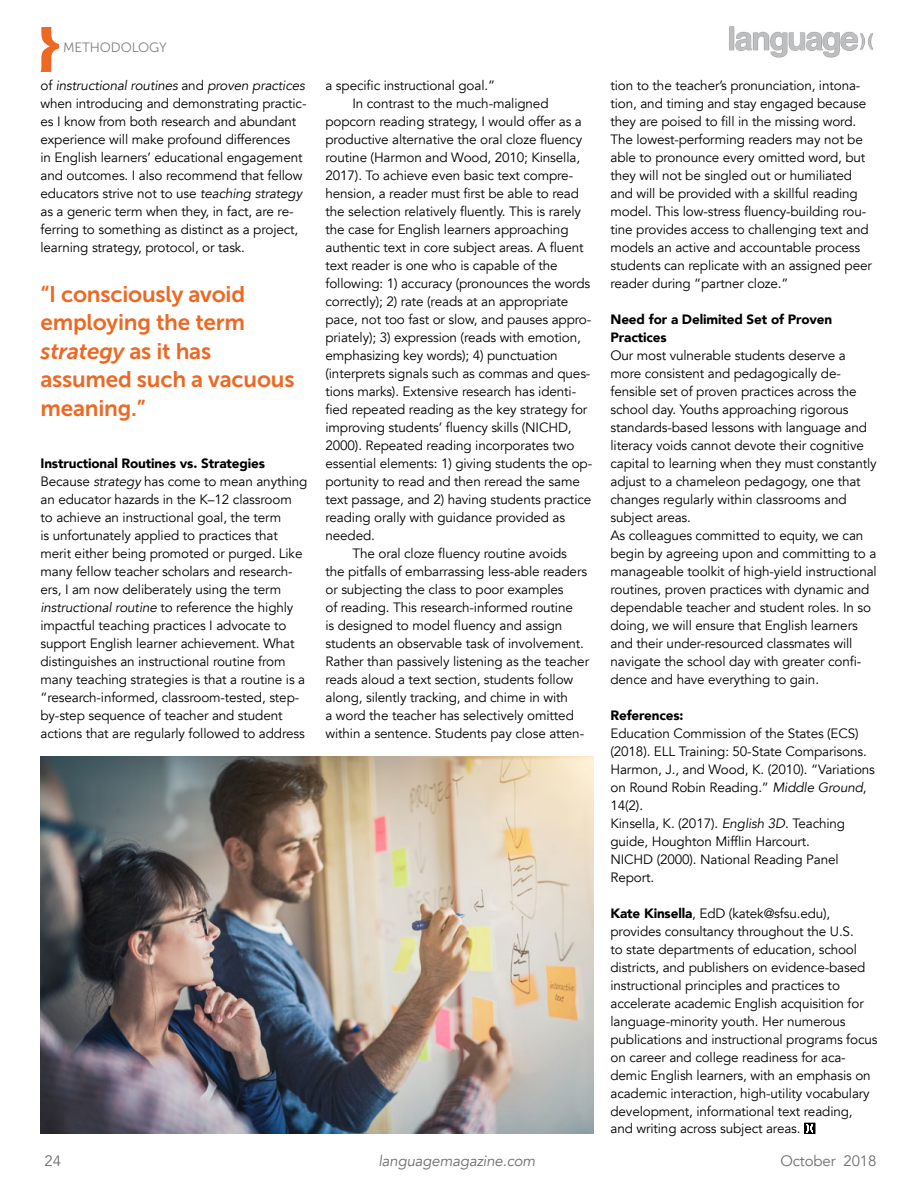
<style>
.page{position:relative;width:918px;height:1188px;background:#fff}
.page>*{position:absolute;margin:0;border:0;box-sizing:border-box;transform-origin:0 0}
.t1{font:22.5px/28.5px "Museo Sans 700";letter-spacing:-.01em;color:#ed6923}
.t2{font:italic 15px "Avenir";letter-spacing:-.01em;color:#6d6e71}
.t3{font:15px "Avenir";letter-spacing:-.01em;color:#6d6e71}
.t4{font:13.5px/18px "Avenir";letter-spacing:-.01em;color:#000}
.t5{font:900 13.5px/18px "Avenir";letter-spacing:-.01em;color:#000}
.t6{font:13.5px "Museo Sans 300";letter-spacing:-.01em;color:#808080}
.s1{font-style:italic}
.s2{font-weight:900}
</style>
<div class="page">
<svg style="left:40px;top:27px;width:19px;height:45px"></svg>
<img style="left:729px;top:26px;width:144px;height:32px">
<div style="left:804px;top:1123px;width:11px;height:11px;border:1px solid #000"></div>
<svg style="left:806px;top:1124px;width:7px;height:8px"></svg>
<img style="left:40px;top:756px;width:554px;height:378px">
<p class="t6" style="left:63px;top:40px;width:105px">METHODOLOGY</p>
<p class="t4" style="left:40px;top:77px;width:268px">of <span class="s1">instructional routines</span> and <span class="s1">proven practices </span>when introducing and demonstrating practic&shy;es I know from both research and abundant experience will make profound differences<br>in English learners’ educational engagement and outcomes. I also recommend that fellow educators strive not to use <span class="s1">teaching strategy </span>as a generic term when they, in fact, are re&shy;ferring to something as distinct as a project, learning strategy, protocol, or task.</p>
<h1 class="t1" style="left:40px;top:280px;width:256px">“I consciously avoid employing the term <span class="s1">strategy</span> as it has assumed such a vacuous meaning.”</h1>
<p class="t4" style="left:40px;top:455px;width:268px"><span class="s2">Instructional Routines vs. Strategies </span>Because <span class="s1">strategy</span> has come to mean anything an educator hazards in the K–12 classroom to achieve an instructional goal, the term<br>is unfortunately applied to practices that merit either being promoted or purged. Like many fellow teacher scholars and research&shy;ers, I am now deliberately using the term <span class="s1">instructional routine</span> to reference the highly impactful teaching practices I advocate to support English learner achievement. What distinguishes an instructional routine from many teaching strategies is that a routine is a “research-informed, classroom-tested, step&shy;by-step sequence of teacher and student actions that are regularly followed to address</p>
<p class="t4" style="left:325px;top:76px;width:171px">a specific instructional goal.”</p>
<p class="t4" style="left:352px;top:94px;width:198px">In contrast to the much-maligned</p>
<p class="t4" style="left:325px;top:112px;width:258px">popcorn reading strategy, I would offer as a</p>
<p class="t4" style="left:325px;top:130px;width:258px">productive alternative the oral cloze fluency</p>
<p class="t4" style="left:325px;top:148px;width:256px">routine (Harmon and Wood, 2010; Kinsella,</p>
<p class="t4" style="left:325px;top:166px;width:249px">2017). To achieve even basic text compre-</p>
<p class="t4" style="left:325px;top:184px;width:255px">hension, a reader must first be able to read</p>
<p class="t4" style="left:325px;top:202px;width:257px">the selection relatively fluently. This is rarely</p>
<p class="t4" style="left:325px;top:220px;width:245px">the case for English learners approaching</p>
<p class="t4" style="left:325px;top:238px;width:260px">authentic text in core subject areas. A fluent</p>
<p class="t4" style="left:325px;top:256px;width:234px">text reader is one who is capable of the</p>
<p class="t4" style="left:325px;top:274px;width:266px">following: 1) accuracy (pronounces the words</p>
<p class="t4" style="left:325px;top:292px;width:244px">correctly); 2) rate (reads at an appropriate</p>
<p class="t4" style="left:325px;top:310px;width:267px">pace, not too fast or slow, and pauses appro-</p>
<p class="t4" style="left:325px;top:328px;width:257px">priately); 3) expression (reads with emotion,</p>
<p class="t4" style="left:325px;top:346px;width:234px">emphasizing key words); 4) punctuation</p>
<p class="t4" style="left:325px;top:364px;width:266px">(interprets signals such as commas and ques-</p>
<p class="t4" style="left:325px;top:382px;width:252px">tions marks). Extensive research has identi-</p>
<p class="t4" style="left:325px;top:400px;width:263px">fied repeated reading as the key strategy for</p>
<p class="t4" style="left:325px;top:418px;width:248px">improving students’ fluency skills (NICHD,</p>
<p class="t4" style="left:325px;top:436px;width:250px">2000). Repeated reading incorporates two</p>
<p class="t4" style="left:325px;top:454px;width:268px">essential elements: 1) giving students the op-</p>
<p class="t4" style="left:325px;top:472px;width:256px">portunity to read and then reread the same</p>
<p class="t4" style="left:325px;top:490px;width:267px">text passage, and 2) having students practice</p>
<p class="t4" style="left:325px;top:508px;width:241px">reading orally with guidance provided as</p>
<p class="t4" style="left:325px;top:526px;width:51px">needed.</p>
<p class="t4" style="left:352px;top:544px;width:216px">The oral cloze fluency routine avoids</p>
<p class="t4" style="left:325px;top:562px;width:263px">the pitfalls of embarrassing less-able readers</p>
<p class="t4" style="left:325px;top:580px;width:240px">or subjecting the class to poor examples</p>
<p class="t4" style="left:325px;top:598px;width:249px">of reading. This research-informed routine</p>
<p class="t4" style="left:325px;top:616px;width:238px">is designed to model fluency and assign</p>
<p class="t4" style="left:325px;top:634px;width:260px">students an observable task of involvement.</p>
<p class="t4" style="left:325px;top:652px;width:265px">Rather than passively listening as the teacher</p>
<p class="t4" style="left:325px;top:670px;width:249px">reads aloud a text section, students follow</p>
<p class="t4" style="left:325px;top:688px;width:244px">along, silently tracking, and chime in with</p>
<p class="t4" style="left:325px;top:706px;width:250px">a word the teacher has selectively omitted</p>
<p class="t4" style="left:325px;top:724px;width:260px">within a sentence. Students pay close atten-</p>
<p class="t4" style="left:610px;top:76px;width:263px">tion to the teacher’s pronunciation, intona&shy;tion, and timing and stay engaged because they are poised to fill in the missing word.<br>The lowest-performing readers may not be able to pronounce every omitted word, but they will not be singled out or humiliated and will be provided with a skillful reading model. This low-stress fluency-building rou&shy;tine provides access to challenging text and models an active and accountable process students can replicate with an assigned peer reader during “partner cloze.”</p>
<p class="t5" style="left:610px;top:310px;width:223px">Need for a Delimited Set of Proven<br>Practices</p>
<p class="t4" style="left:610px;top:346px;width:268px">Our most vulnerable students deserve a more consistent and pedagogically de&shy;fensible set of proven practices across the school day. Youths approaching rigorous standards-based lessons with language and literacy voids cannot devote their cognitive capital to learning when they must constantly adjust to a chameleon pedagogy, one that changes regularly within classrooms and subject areas.<br>As colleagues committed to equity, we can begin by agreeing upon and committing to a manageable toolkit of high-yield instructional routines, proven practices with dynamic and dependable teacher and student roles. In so doing, we will ensure that English learners and their under-resourced classmates will navigate the school day with greater confi&shy;dence and have everything to gain.</p>
<p class="t5" style="left:610px;top:706px;width:75px">References:</p>
<p class="t4" style="left:610px;top:724px;width:266px">Education Commission of the States (ECS) (2018). ELL Training: 50-State Comparisons.<br>Harmon, J., and Wood, K. (2010). “Variations on Round Robin Reading.” <span class="s1">Middle Ground</span>, 14(2).<br>Kinsella, K. (2017). <span class="s1">English 3D</span>. Teaching guide, Houghton Mifflin Harcourt.<br>NICHD (2000). National Reading Panel Report.</p>
<p class="t4" style="left:610px;top:904px;width:269px"><span class="s2">Kate Kinsella</span>, EdD (katek@sfsu.edu), provides consultancy throughout the U.S.<br>to state departments of education, school districts, and publishers on evidence-based instructional principles and practices to accelerate academic English acquisition for language-minority youth. Her numerous publications and instructional programs focus on career and college readiness for aca&shy;demic English learners, with an emphasis on academic interaction, high-utility vocabulary development, informational text reading, and writing across subject areas.</p>
<p class="t3" style="left:45px;top:1151px;width:18px">24</p>
<p class="t2" style="left:378px;top:1151px;width:158px">languagemagazine.com</p>
<p class="t3" style="left:780px;top:1151px;width:97px">October 2018</p>
</div>
